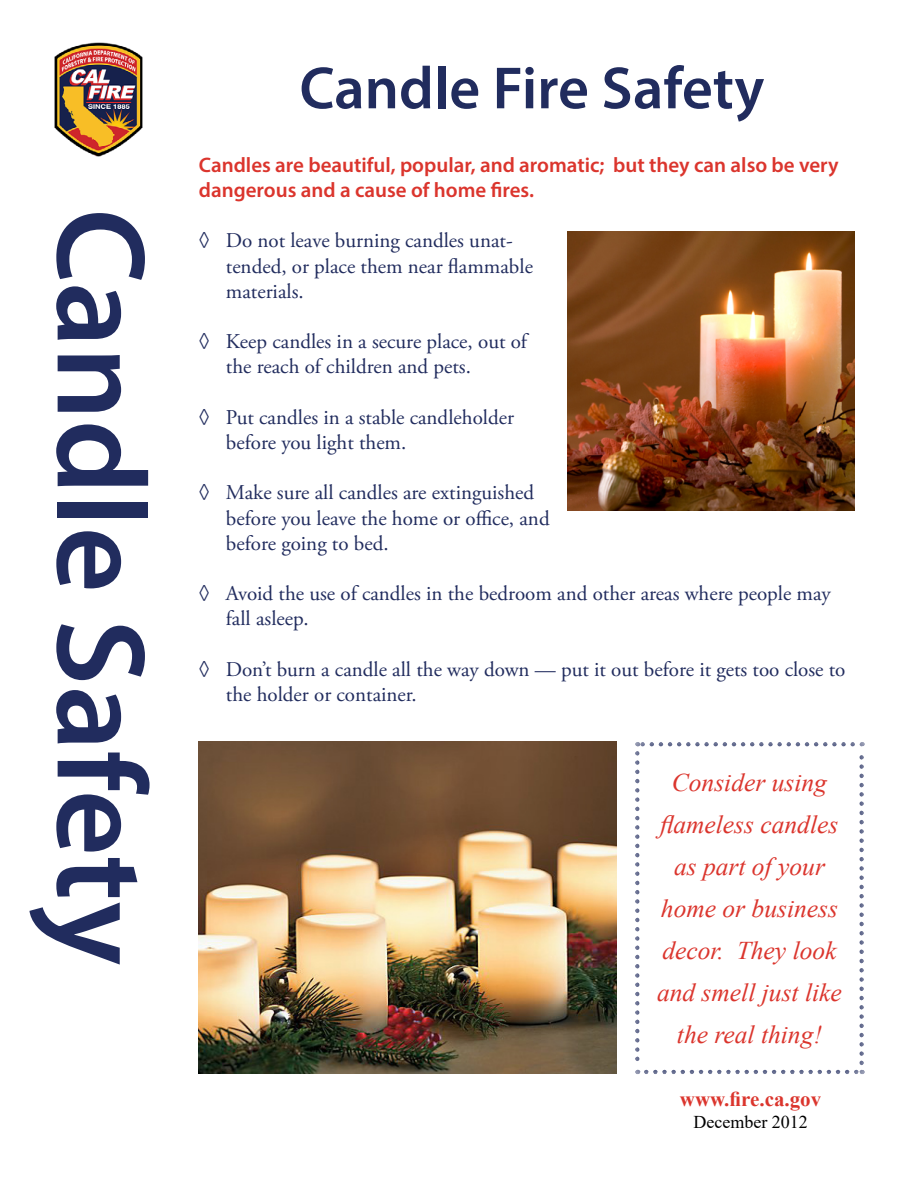
<style>
.page{position:relative;width:918px;height:1188px;background:#fff}
.page>*{position:absolute;margin:0;border:0;box-sizing:border-box;transform-origin:0 0}
.t1{font:600 127.5px "Myriad Pro";color:#212c5e}
.t2{font:600 60px "Myriad Pro";color:#212c5e}
.t3{font:italic 25.5px/42px "Times New Roman";color:#db352d;text-align:center}
.t4{font:21px/25.2px "Adobe Garamond Pro";color:#212c5e}
.p2{font:600 21px/25.2px "Myriad Pro";color:#db352d}
.t5{font:700 21px "Times New Roman";color:#db352d}
.t6{font:18px "Times New Roman";color:#000}
</style>
<div class="page">
<img style="left:54px;top:42px;width:89px;height:115px">
<img style="left:567px;top:231px;width:287px;height:280px">
<img style="left:198px;top:742px;width:418px;height:331px">
<h1 class="t1" style="left:182px;top:208px;width:758px;rotate:90deg">Candle Safety</h1>
<h1 class="t2" style="left:299px;top:50px;width:466px">Candle Fire Safety</h1>
<h1 class="p2" style="left:199px;top:152px;width:641px">Candles are beautiful, popular, and aromatic; but they can also be very dangerous and a cause of home fires.</h1>
<p class="t4" style="left:226px;top:229px;width:309px;text-indent:-27px">◊ Do not leave burning candles unat&shy;tended, or place them near flammable materials.</p>
<p class="t4" style="left:226px;top:330px;width:303px;text-indent:-27px">◊ Keep candles in a secure place, out of the reach of children and pets.</p>
<p class="t4" style="left:226px;top:405px;width:290px;text-indent:-27px">◊ Put candles in a stable candleholder before you light them.</p>
<p class="t4" style="left:226px;top:481px;width:325px;text-indent:-27px">◊ Make sure all candles are extinguished before you leave the home or office, and before going to bed.</p>
<p class="t4" style="left:226px;top:582px;width:606px;text-indent:-27px">◊ Avoid the use of candles in the bedroom and other areas where people may fall asleep.</p>
<p class="t4" style="left:226px;top:657px;width:621px;text-indent:-27px">◊ Don’t burn a candle all the way down — put it out before it gets too close to the holder or container.</p>
<p class="t3" style="left:657px;top:761px;width:186px">Consider using flameless candles as part of your home or business decor. They look and smell just like the real thing!</p>
<p class="t5" style="left:680px;top:1084px;width:143px">www.fire.ca.gov</p>
<p class="t6" style="left:693px;top:1109px;width:116px">December 2012</p>
</div>
